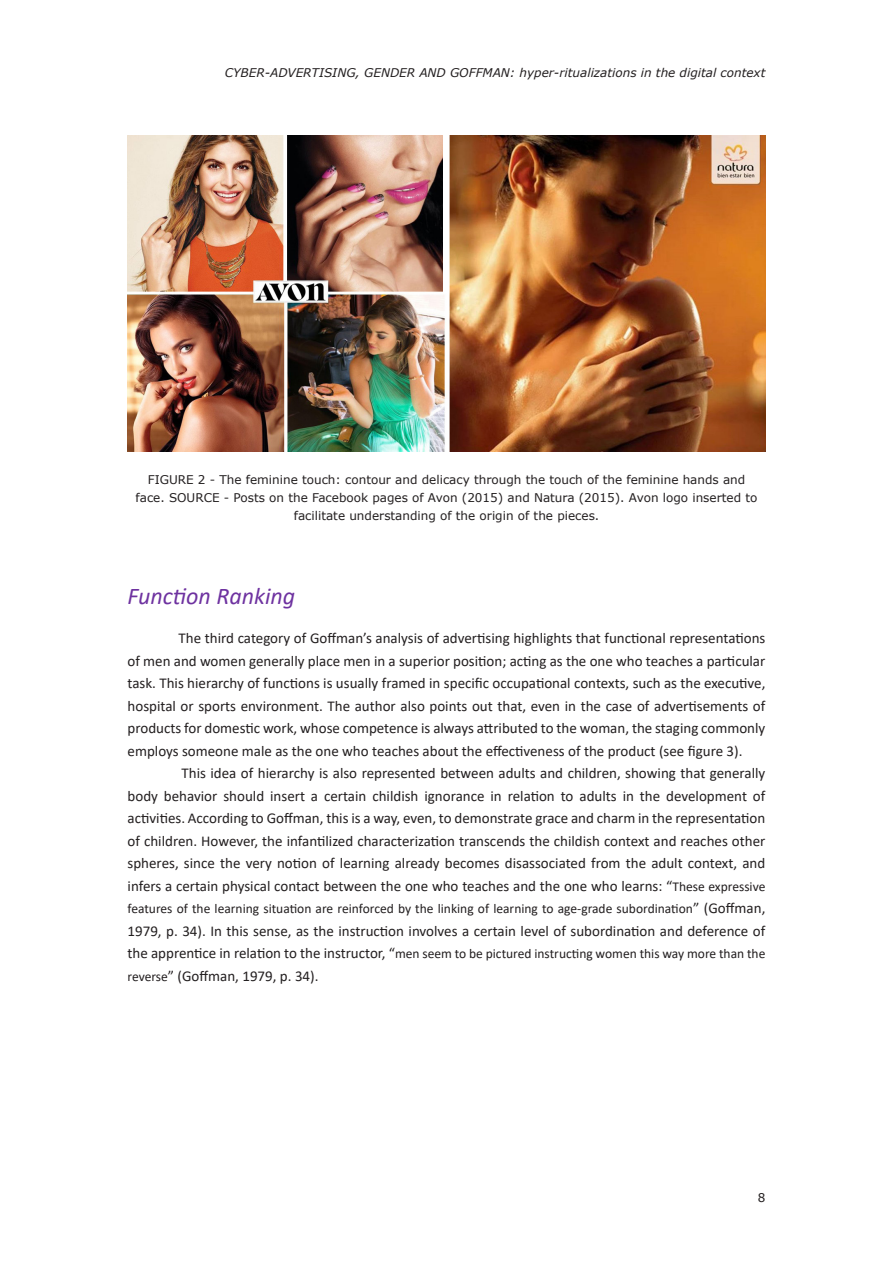
<style>
.page{position:relative;width:893px;height:1263px;background:#fff}
.page>*{position:absolute;margin:0;border:0;box-sizing:border-box;transform-origin:0 0}
.Conteudo_topico{font:italic 24px "Calibri";color:#6e32a0}
.Conteudo_texto{font:15px/22.5px "Calibri";color:#231f20;text-align:justify}
.Conteudo_texto-2{font:13.5px "Calibri";color:#231f20}
.Conteudo_legendaimag{font:12px/18px "Verdana";color:#231f20;text-align:center}
.t1{font:italic 12px "Verdana";color:#231f20}
.s1{font-size:13.5px}
.s2{font-size:15px}
</style>
<div class="page">
<img style="left:128px;top:135px;width:637px;height:316px">
<p class="t1" style="left:225px;top:64px;width:542px">CYBER-ADVERTISING, GENDER AND GOFFMAN: hyper-ritualizations in the digital context</p>
<p class="Conteudo_legendaimag" style="left:136px;top:471px;width:623px">FIGURE 2 - The feminine touch: contour and delicacy through the touch of the feminine hands and face. SOURCE - Posts on the Facebook pages of Avon (2015) and Natura (2015). Avon logo inserted to facilitate understanding of the origin of the pieces.</p>
<p class="Conteudo_topico" style="left:128px;top:579px;width:169px">Function Ranking</p>
<p class="Conteudo_texto" style="left:128px;top:627px;width:639px;text-indent:51px">The third category of Goffman’s analysis of advertising highlights that functional representations of men and women generally place men in a superior position; acting as the one who teaches a particular task. This hierarchy of functions is usually framed in specific occupational contexts, such as the executive, hospital or sports environment. The author also points out that, even in the case of advertisements of products for domestic work, whose competence is always attributed to the woman, the staging commonly employs someone male as the one who teaches about the effectiveness of the product (see figure 3).</p>
<p class="Conteudo_texto" style="left:128px;top:762px;width:639px;text-indent:54px">This idea of hierarchy is also represented between adults and children, showing that generally body behavior should insert a certain childish ignorance in relation to adults in the development of activities. According to Goffman, this is a way, even, to demonstrate grace and charm in the representation of children. However, the infantilized characterization transcends the childish context and reaches other spheres, since the very notion of learning already becomes disassociated from the adult context, and infers a certain physical contact between the one who teaches and the one who learns: “<span class="s1">These expressive</span></p>
<p class="Conteudo_texto-2" style="left:128px;top:899px;width:639px">features of the learning situation are reinforced by the linking of learning to age-grade subordination<span class="s2">” (Goffman,</span></p>
<p class="Conteudo_texto" style="left:128px;top:919px;width:639px">1979, p. 34). In this sense, as the instruction involves a certain level of subordination and deference of</p>
<p class="Conteudo_texto-2" style="left:128px;top:944px;width:639px"><span class="s2">the apprentice in relation to the instructor, “</span>men seem to be pictured instructing women this way more than the</p>
<p class="Conteudo_texto" style="left:128px;top:964px;width:192px"><span class="s1">reverse</span>” (Goffman, 1979, p. 34).</p>
<p class="Conteudo_legendaimag" style="left:758px;top:1188px;width:9px">8</p>
</div>
